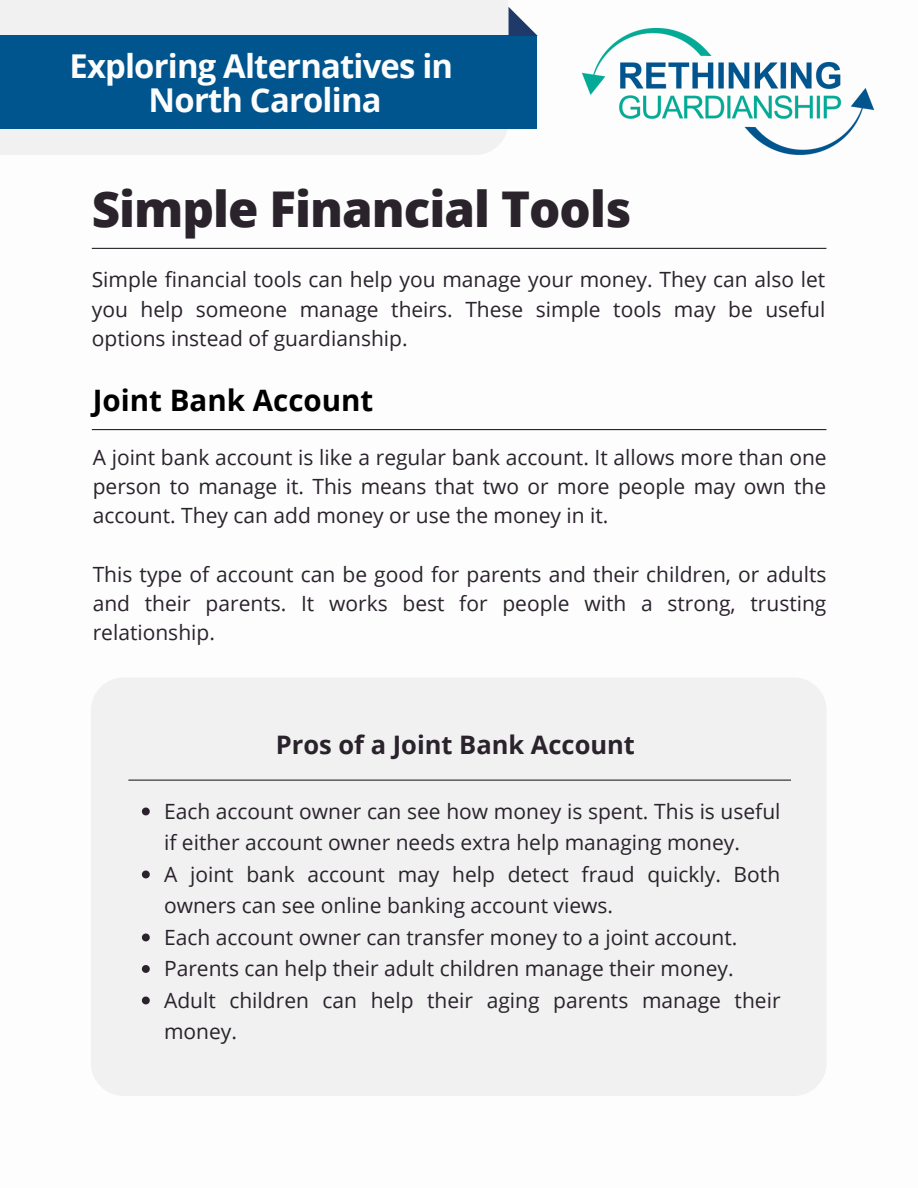
<style>
.page{position:relative;width:918px;height:1188px;background:#fff}
.page>*{position:absolute;margin:0;border:0;box-sizing:border-box;transform-origin:0 0}
.t1{font:800 49.35px "Open Sans";letter-spacing:-.02em;color:#2a232c}
.t2{font:700 32.85px "Open Sans";letter-spacing:-.025em;color:#fdfdfd}
.t3{font:700 29.55px "Open Sans";color:#000}
.t4{font:700 25.5px "Open Sans";color:#2a232c}
.t5{font:21px/29.2px "Open Sans";color:#2a232c;text-align:justify}
</style>
<div class="page">
<hr style="left:92px;top:248px;width:734px;height:1px;background:#2a232c">
<img style="left:583px;top:29px;width:290px;height:126px">
<div style="left:0;top:0;width:508px;height:155px;background:#f1f1f1"></div>
<div style="left:0;top:36px;width:537px;height:93px;background:#00558e"></div>
<svg style="left:509px;top:7px;width:29px;height:29px"></svg>
<div style="left:91px;top:677px;width:736px;height:419px;background:#f1f1f1;border-radius:33px"></div>
<svg style="left:142px;top:808px;width:8px;height:7px"></svg>
<svg style="left:142px;top:871px;width:8px;height:7px"></svg>
<svg style="left:142px;top:934px;width:8px;height:7px"></svg>
<svg style="left:142px;top:965px;width:8px;height:8px"></svg>
<svg style="left:142px;top:997px;width:8px;height:7px"></svg>
<hr style="left:128px;top:780px;width:663px;height:1px;background:#2a232c">
<hr style="left:92px;top:429px;width:734px;height:1px;background:#2a232c">
<p class="t2" style="left:69px;top:43px;width:385px">Exploring Alternatives in</p>
<p class="t2" style="left:149px;top:77px;width:234px">North Carolina</p>
<p class="t1" style="left:92px;top:174px;width:541px">Simple Financial Tools</p>
<p class="t5" style="left:92px;top:265px;width:735px">Simple financial tools can help you manage your money. They can also let you help someone manage theirs. These simple tools may be useful options instead of guardianship.</p>
<p class="t3" style="left:93px;top:380px;width:282px">Joint Bank Account</p>
<p class="t5" style="left:93px;top:442px;width:736px">A joint bank account is like a regular bank account. It allows more than one person to manage it. This means that two or more people may own the account. They can add money or use the money in it.</p>
<p class="t5" style="left:93px;top:559px;width:735px">This type of account can be good for parents and their children, or adults and their parents. It works best for people with a strong, trusting relationship.</p>
<p class="t4" style="left:276px;top:727px;width:361px">Pros of a Joint Bank Account</p>
<p class="t5" style="left:164px;top:795px;width:618px;line-height:31.5px">Each account owner can see how money is spent. This is useful if either account owner needs extra help managing money.</p>
<p class="t5" style="left:164px;top:858px;width:618px;line-height:31.5px">A joint bank account may help detect fraud quickly. Both owners can see online banking account views.</p>
<p class="t5" style="left:164px;top:922px;width:575px">Each account owner can transfer money to a joint account.</p>
<p class="t5" style="left:164px;top:954px;width:571px">Parents can help their adult children manage their money.</p>
<p class="t5" style="left:164px;top:984px;width:618px;line-height:31.5px">Adult children can help their aging parents manage their money.</p>
</div>
